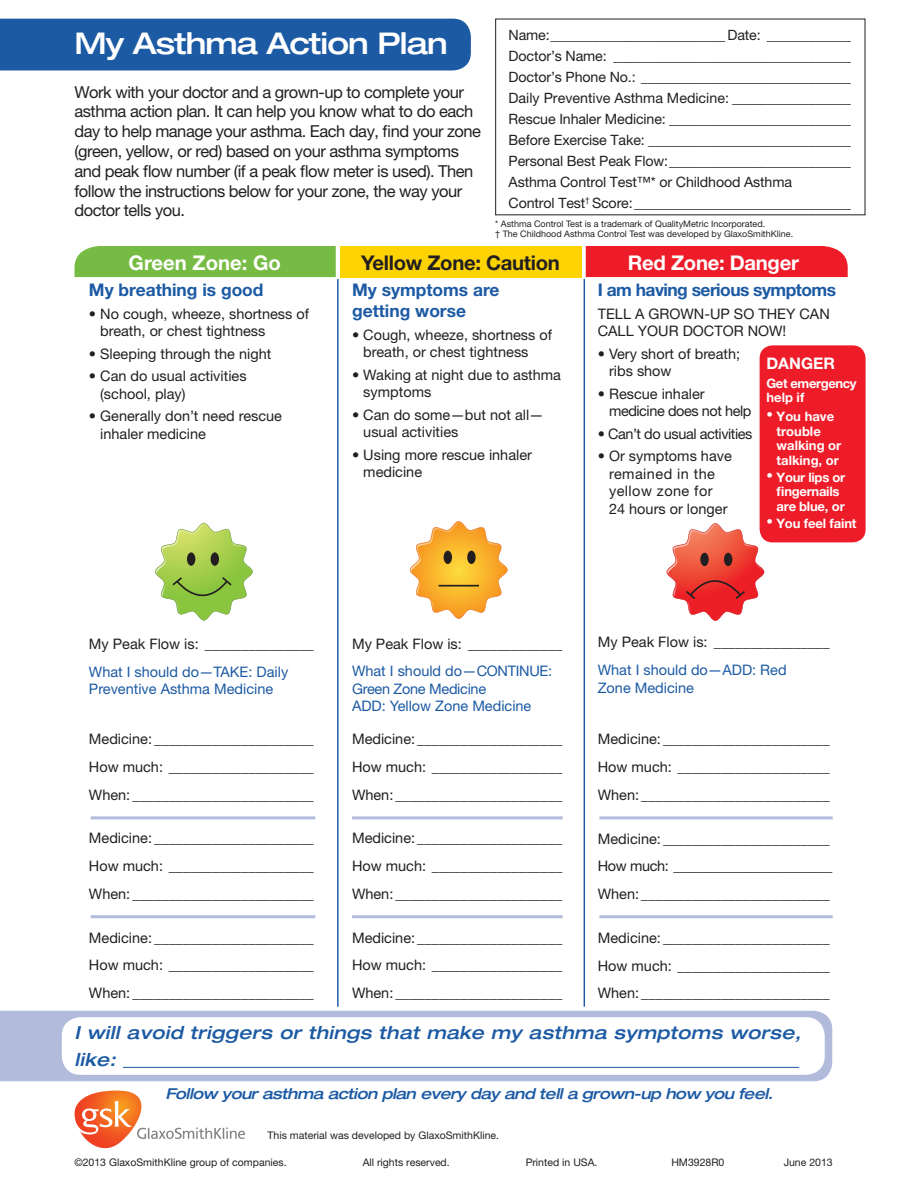
<style>
.page{position:relative;width:918px;height:1188px;background:#fff}
.page>*{position:absolute;margin:0;border:0;box-sizing:border-box;transform-origin:0 0}
.t1{font:500 expanded 30px "Helvetica Neue";letter-spacing:-.03em;color:#fff}
.t2{font:700 20.25px "Helvetica Neue";letter-spacing:-.01em;color:#fff}
.t3{font:700 20.25px "Helvetica Neue";letter-spacing:-.015em;color:#231f20}
.t4{font:italic 500 expanded 18px/27px "Helvetica Neue";letter-spacing:.02em;color:#1c5aa4}
.t5{font:700 17.4px/20.9px "Helvetica Neue";color:#1c5aa4}
.t6{font:700 17.4px "Helvetica Neue";letter-spacing:-.03em;color:#1c5aa4}
.t7{font:16.5px/19.8px "Helvetica Neue";letter-spacing:-.03em;color:#231f20}
.t8{font:700 15.9px "Helvetica Neue";color:#fff}
.t9{font:italic 500 expanded 15px "Helvetica Neue";letter-spacing:-.03em;color:#1c5aa4}
.t10{font:14.55px/27.9px "Helvetica Neue";color:#231f20}
.t11{font:14.55px/17.4px "Helvetica Neue";color:#1c5aa4}
.t12{font:14.55px/17.4px "Helvetica Neue";letter-spacing:-.03em;color:#231f20}
.t13{font:14.55px/17.4px "Helvetica Neue";letter-spacing:.02em;color:#231f20;text-align:center}
.t14{font:14.25px/21px "Helvetica Neue";letter-spacing:-.01em;color:#231f20}
.t15{font:700 13.05px/14.5px "Helvetica Neue";letter-spacing:-.005em;color:#fff}
.t16{font:700 13.05px/13px "Helvetica Neue";letter-spacing:-.03em;color:#fff}
.t17{font:10.5px "Helvetica Neue";color:#231f20}
.t18{font:9px/10.8px "Helvetica Neue";color:#231f20}
</style>
<div class="page">
<div style="left:75px;top:246px;width:261px;height:31px;background:#76bb43"></div>
<div style="left:586px;top:246px;width:262px;height:31px;background:#ee1c28"></div>
<div style="left:340px;top:246px;width:242px;height:31px;background:#fed304"></div>
<div style="left:760px;top:345px;width:106px;height:197px;background:#ee1c28;border-radius:13px"></div>
<svg style="left:155px;top:523px;width:98px;height:98px"></svg>
<svg style="left:410px;top:521px;width:98px;height:98px"></svg>
<div style="left:444px;top:551px;width:8px;height:13px;background:#231f20;border-radius:50%"></div>
<div style="left:467px;top:551px;width:9px;height:13px;background:#231f20;border-radius:50%"></div>
<hr style="left:439px;top:585px;width:40px;height:2px;background:#231f20">
<svg style="left:667px;top:523px;width:97px;height:98px"></svg>
<hr style="left:337px;top:279px;width:2px;height:728px;background:#1c5aa4">
<hr style="left:584px;top:279px;width:1px;height:728px;background:#1c5aa4">
<div style="left:0;top:19px;width:471px;height:51px;background:#1c5aa4"></div>
<hr style="left:91px;top:816px;width:224px;height:3px;background:#b3bbdc">
<hr style="left:352px;top:816px;width:211px;height:3px;background:#b3bbdc">
<hr style="left:599px;top:816px;width:234px;height:3px;background:#b3bbdc">
<hr style="left:91px;top:915px;width:224px;height:3px;background:#b3bbdc">
<hr style="left:352px;top:915px;width:211px;height:3px;background:#b3bbdc">
<hr style="left:599px;top:915px;width:234px;height:3px;background:#b3bbdc">
<div style="left:0;top:1011px;width:832px;height:70px;background:#b3bbdc"></div>
<div style="left:62px;top:1017px;width:763px;height:58px;background:#fff;border-radius:19px"></div>
<svg style="left:75px;top:1091px;width:170px;height:57px"></svg>
<hr style="left:123px;top:1067px;width:676px;height:1px;background:#1c5aa4">
<h1 class="t1" style="left:75px;top:25px;width:375px">My Asthma Action Plan</h1>
<p class="t7" style="left:75px;top:82px;width:408px">Work with your doctor and a grown-up to complete your asthma action plan. It can help you know what to do each day to help manage your asthma. Each day, find your zone (green, yellow, or red) based on your asthma symptoms and peak flow number (if a peak flow meter is used). Then follow the instructions below for your zone, the way your doctor tells you.</p>
<p class="t14" style="left:509px;top:24px;width:344px">Name:_________________________ Date: ____________ Doctor’s Name: __________________________________ Doctor’s Phone No.: ______________________________ Daily Preventive Asthma Medicine: _________________ Rescue Inhaler Medicine: __________________________ Before Exercise Take: _____________________________ Personal Best Peak Flow:__________________________ Asthma Control Test™* or Childhood Asthma<br>Control Test<sup>†</sup> Score:_______________________________</p>
<p class="t18" style="left:495px;top:218px;width:299px">* Asthma Control Test is a trademark of QualityMetric Incorporated.<br>† The Childhood Asthma Control Test was developed by GlaxoSmithKline.</p>
<h2 class="t2" style="left:129px;top:250px;width:154px">Green Zone: Go</h2>
<h2 class="t3" style="left:361px;top:250px;width:200px">Yellow Zone: Caution</h2>
<h2 class="t2" style="left:628px;top:250px;width:173px">Red Zone: Danger</h2>
<p class="t5" style="left:89px;top:279px;width:176px">My breathing is good</p>
<p class="t10" style="left:100px;top:305px;width:210px;line-height:17.4px;text-indent:-11px">• No cough, wheeze, shortness of breath, or chest tightness</p>
<p class="t10" style="left:89px;top:340px;width:184px">• Sleeping through the night</p>
<p class="t10" style="left:100px;top:367px;width:148px;line-height:17.4px;text-indent:-11px">• Can do usual activities (school, play)</p>
<p class="t10" style="left:100px;top:407px;width:183px;line-height:17.4px;text-indent:-11px">• Generally don’t need rescue inhaler medicine</p>
<p class="t5" style="left:352px;top:279px;width:149px">My symptoms are getting worse</p>
<p class="t10" style="left:363px;top:326px;width:190px;line-height:17.4px;text-indent:-11px">• Cough, wheeze, shortness of breath, or chest tightness</p>
<p class="t10" style="left:363px;top:366px;width:199px;line-height:17.4px;text-indent:-11px">• Waking at night due to asthma symptoms</p>
<p class="t10" style="left:363px;top:406px;width:182px;line-height:17.4px;text-indent:-11px">• Can do some—but not all— usual activities</p>
<p class="t10" style="left:363px;top:446px;width:170px;line-height:17.4px;text-indent:-11px">• Using more rescue inhaler medicine</p>
<p class="t6" style="left:598px;top:279px;width:240px">I am having serious symptoms</p>
<p class="t10" style="left:598px;top:299px;width:84px">Tell a g rown</p>
<p class="t10" style="left:704px;top:299px;width:124px">-up so they can</p>
<p class="t10" style="left:598px;top:317px;width:107px">call you r Docto</p>
<p class="t10" style="left:734px;top:317px;width:27px">r now</p>
<p class="t10" style="left:783px;top:317px;width:5px">!</p>
<p class="t10" style="left:609px;top:345px;width:133px;line-height:17.4px;text-indent:-11px">• Very short of breath; ribs show</p>
<p class="t12" style="left:609px;top:385px;width:144px;text-indent:-11px">• Rescue inhaler medicine does not help</p>
<p class="t12" style="left:598px;top:425px;width:156px">• Can’t do usual activities</p>
<p class="t13" style="left:598px;top:447px;width:136px">• Or symptoms have remained in the yellow zone for<br>24 hours or longer</p>
<p class="t8" style="left:766px;top:353px;width:58px">DANGER</p>
<p class="t16" style="left:766px;top:377px;width:92px">Get emergency help if</p>
<p class="t15" style="left:777px;top:409px;width:66px;text-indent:-10px">• You have trouble walking or talking, or</p>
<p class="t15" style="left:777px;top:470px;width:70px;text-indent:-10px">• Your lips or fingernails are blue, or</p>
<p class="t15" style="left:766px;top:516px;width:92px">• You feel faint</p>
<p class="t10" style="left:89px;top:630px;width:226px">My Peak Flow is: _______________</p>
<p class="t11" style="left:89px;top:663px;width:201px">What I should do—Take: Daily<br>Preventive Asthma Medicine</p>
<p class="t10" style="left:89px;top:725px;width:226px;text-align:justify">Medicine: ______________________ How much: ____________________ When: _________________________</p>
<p class="t10" style="left:89px;top:824px;width:226px;text-align:justify">Medicine: ______________________ How much: ____________________ When: _________________________</p>
<p class="t10" style="left:89px;top:923px;width:226px;text-align:justify">Medicine: ______________________ How much: ____________________ When: _________________________</p>
<p class="t10" style="left:352px;top:629px;width:212px">My Peak Flow is: _____________</p>
<p class="t11" style="left:352px;top:662px;width:202px">What I should do—CONTINUE:<br>Green Zone Medicine<br>ADD: Yellow Zone Medicine</p>
<p class="t10" style="left:352px;top:725px;width:212px;text-align:justify">Medicine: ____________________ How much: __________________ When: _______________________</p>
<p class="t10" style="left:352px;top:824px;width:212px;text-align:justify">Medicine: ____________________ How much: __________________ When: _______________________</p>
<p class="t10" style="left:352px;top:923px;width:212px;text-align:justify">Medicine: ____________________ How much: __________________ When: _______________________</p>
<p class="t10" style="left:598px;top:628px;width:234px">My Peak Flow is: ________________</p>
<p class="t11" style="left:598px;top:661px;width:190px">What I should do—Add: Red<br>Zone Medicine</p>
<p class="t10" style="left:598px;top:725px;width:234px;text-align:justify">Medicine: _______________________ How much: _____________________ When: __________________________</p>
<p class="t10" style="left:598px;top:824px;width:236px">Medicine: _______________________<br>How much: _______________________<br>When: __________________________</p>
<p class="t10" style="left:598px;top:923px;width:234px;text-align:justify">Medicine: _______________________ How much: _____________________ When: __________________________</p>
<p class="t4" style="left:75px;top:1019px;width:728px">I will avoid triggers or things that make my asthma symptoms worse, like:</p>
<p class="t9" style="left:165px;top:1085px;width:609px">Follow your asthma action plan every day and tell a grown-up how you feel.</p>
<p class="t17" style="left:268px;top:1129px;width:233px">This material was developed by GlaxoSmithKline.</p>
<p class="t17" style="left:74px;top:1156px;width:214px">©2013 GlaxoSmithKline group of companies.</p>
<p class="t17" style="left:363px;top:1156px;width:89px">All rights reserved.</p>
<p class="t17" style="left:526px;top:1156px;width:73px">Printed in USA.</p>
<p class="t17" style="left:671px;top:1156px;width:55px">H M3928R0</p>
<p class="t17" style="left:784px;top:1156px;width:51px">June 2013</p>
</div>
